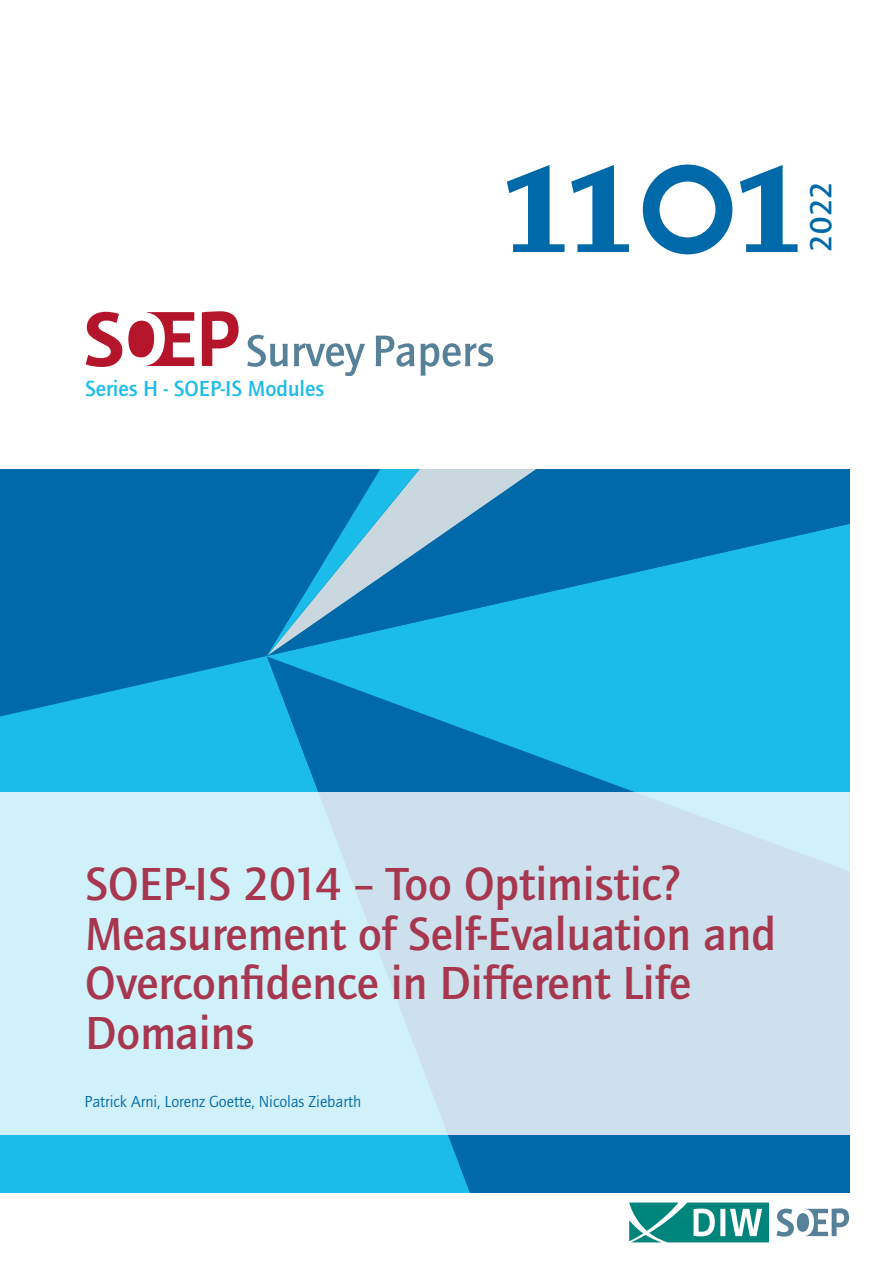
<style>
.page{position:relative;width:893px;height:1263px;background:#fff}
.page>*{position:absolute;margin:0;border:0;box-sizing:border-box;transform-origin:0 0}
.t1{font:700 184.5px "Scala Pro";color:#0069a9}
.t2{font:500 48px/49.5px "Quay Sans ITC Std";color:#a6374e}
.t3{font:500 31.5px "Quay Sans ITC Std";color:#0069a9}
.t4{font:500 22.5px "Quay Sans ITC Std";color:#1bbbea}
.t5{font:16.5px "Quay Sans ITC Std";color:#0069a9}
</style>
<div class="page">
<div style="left:0;top:469px;width:266px;height:187px;background:#0069a9"></div>
<svg style="left:0;top:656px;width:267px;height:536px;background:#17aedf"></svg>
<svg style="left:267px;top:1134px;width:583px;height:58px;background:#0c85bf"></svg>
<svg style="left:266px;top:469px;width:584px;height:323px;background:#13a4d8"></svg>
<svg style="left:267px;top:469px;width:583px;height:187px;background:#1e93c7"></svg>
<div style="left:0;top:792px;width:863px;height:342px;background:linear-gradient(to bottom,#cfe9f3,#cfe9f3)"></div>
<svg style="left:629px;top:1202px;width:140px;height:40px"></svg>
<svg style="left:776px;top:1208px;width:18px;height:28px"></svg>
<div style="left:797px;top:1213px;width:12px;height:19px;background:#578199;border-radius:50%"></div>
<svg style="left:805px;top:1208px;width:44px;height:28px"></svg>
<svg style="left:86px;top:312px;width:36px;height:55px"></svg>
<div style="left:128px;top:321px;width:26px;height:36px;background:#b5152b;border-radius:50%"></div>
<svg style="left:147px;top:312px;width:47px;height:54px"></svg>
<svg style="left:202px;top:311px;width:37px;height:55px"></svg>
<svg style="left:247px;top:335px;width:41px;height:32px"></svg>
<svg style="left:294px;top:343px;width:71px;height:33px"></svg>
<svg style="left:376px;top:336px;width:38px;height:31px"></svg>
<svg style="left:420px;top:343px;width:73px;height:33px"></svg>
<p class="t4" style="left:85px;top:375px;width:241px">Series H - SOEP-IS Modules</p>
<h1 class="t1" style="left:503px;top:56px;width:306px">1101</h1>
<p class="t3" style="left:803px;top:252px;width:72px;rotate:-90deg">2022</p>
<p class="t2" style="left:85px;top:859px;width:692px">SOEP-IS 2014 – Too Optimistic?<br>Measurement of Self-Evaluation and<br>Overconfidence in Different Life<br>Domains</p>
<p class="t5" style="left:85px;top:1092px;width:278px">Patrick Arni, Lorenz Goette, Nicolas Ziebarth</p>
</div>
